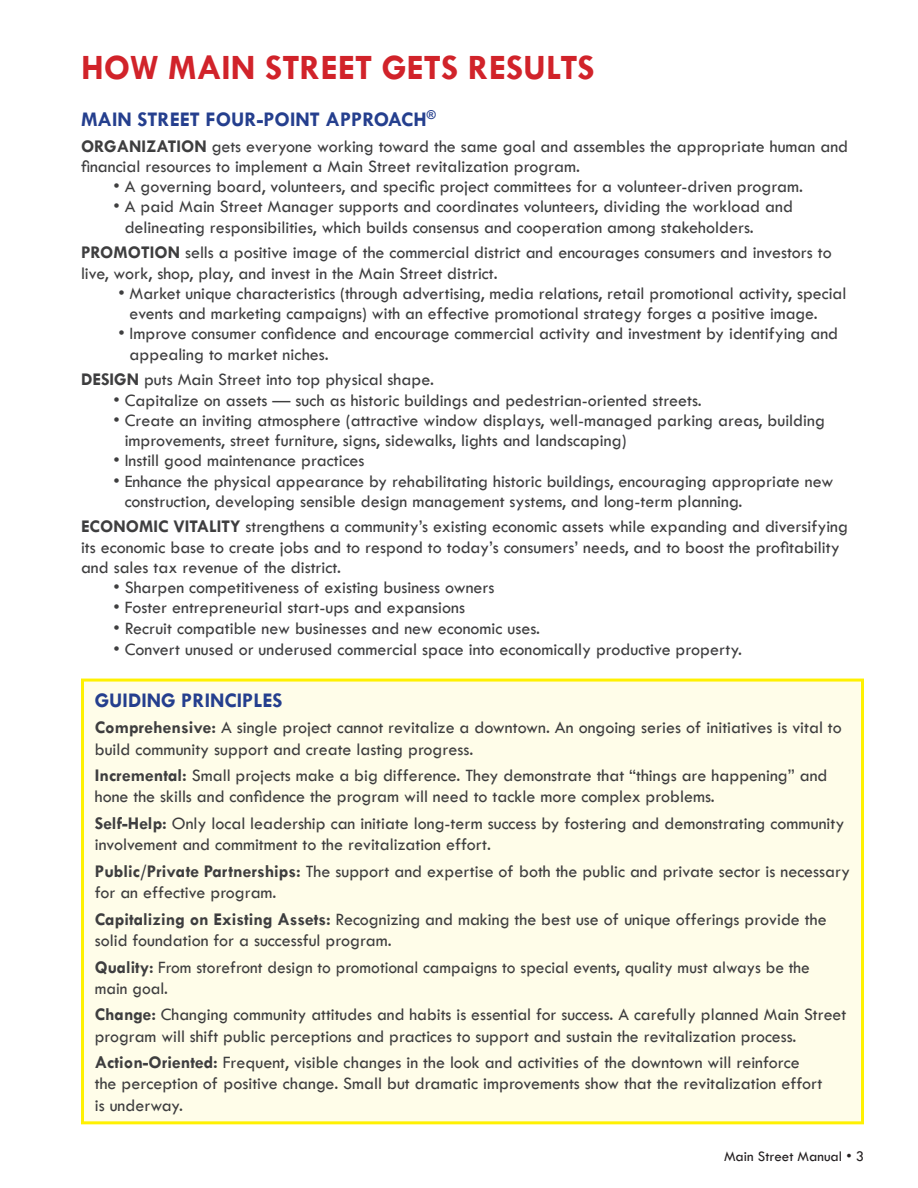
<style>
.page{position:relative;width:918px;height:1188px;background:#fff}
.page>*{position:absolute;margin:0;border:0;box-sizing:border-box;transform-origin:0 0}
.MS-chapter{font:700 36px "Tw Cen";color:#d1232a}
.MS-header{font:700 21px "Tw Cen";color:#253f8e}
.MS-text{font:18px/20.2px "Tw Cen";color:#3e3e3f}
.t1{font:15px "Tw Cen";color:#231f20}
.s1{font-weight:700}
</style>
<div class="page">
<div style="left:82px;top:680px;width:780px;height:443px;background:#fffde9"></div>
<div style="left:81px;top:679px;width:783px;height:445px;border:3px solid #fff101"></div>
<p class="MS-chapter" style="left:81px;top:46px;width:515px">HOW MAIN STREET GETS RESULTS</p>
<p class="MS-header" style="left:81px;top:107px;width:356px">MAIN STREET FOUR-POINT APPROACH<sup>®</sup></p>
<p class="MS-text" style="left:81px;top:136px;width:769px"><span class="s1">ORGANIZATION</span> gets everyone working toward the same goal and assembles the appropriate human and financial resources to implement a Main Street revitalization program.</p>
<p class="MS-text" style="left:113px;top:176px;width:691px">• A governing board, volunteers, and specific project committees for a volunteer-driven program.</p>
<p class="MS-text" style="left:125px;top:197px;width:670px;text-indent:-11px">• A paid Main Street Manager supports and coordinates volunteers, dividing the workload and delineating responsibilities, which builds consensus and cooperation among stakeholders.</p>
<p class="MS-text" style="left:81px;top:243px;width:752px"><span class="s1">PROMOTION</span> sells a positive image of the commercial district and encourages consumers and investors to live, work, shop, play, and invest in the Main Street district.</p>
<p class="MS-text" style="left:130px;top:283px;width:718px;text-indent:-11px">• Market unique characteristics (through advertising, media relations, retail promotional activity, special events and marketing campaigns) with an effective promotional strategy forges a positive image.</p>
<p class="MS-text" style="left:130px;top:324px;width:710px;text-indent:-11px">• Improve consumer confidence and encourage commercial activity and investment by identifying and appealing to market niches.</p>
<p class="MS-text" style="left:81px;top:369px;width:355px"><span class="s1">DESIGN</span> puts Main Street into top physical shape.</p>
<p class="MS-text" style="left:113px;top:390px;width:590px">• Capitalize on assets — such as historic buildings and pedestrian-oriented streets.</p>
<p class="MS-text" style="left:125px;top:410px;width:702px;text-indent:-11px">• Create an inviting atmosphere (attractive window displays, well-managed parking areas, building improvements, street furniture, signs, sidewalks, lights and landscaping)</p>
<p class="MS-text" style="left:113px;top:450px;width:253px">• Instill good maintenance practices</p>
<p class="MS-text" style="left:125px;top:471px;width:710px;text-indent:-11px">• Enhance the physical appearance by rehabilitating historic buildings, encouraging appropriate new construction, developing sensible design management systems, and long-term planning.</p>
<p class="MS-text" style="left:81px;top:517px;width:769px"><span class="s1">ECONOMIC VITALITY</span> strengthens a community’s existing economic assets while expanding and diversifying its economic base to create jobs and to respond to today’s consumers’ needs, and to boost the profitability and sales tax revenue of the district.</p>
<p class="MS-text" style="left:113px;top:577px;width:383px">• Sharpen competitiveness of existing business owners</p>
<p class="MS-text" style="left:113px;top:598px;width:353px">• Foster entrepreneurial start-ups and expansions</p>
<p class="MS-text" style="left:113px;top:618px;width:428px">• Recruit compatible new businesses and new economic uses.</p>
<p class="MS-text" style="left:113px;top:639px;width:630px">• Convert unused or underused commercial space into economically productive property.</p>
<p class="MS-header" style="left:95px;top:688px;width:189px">GUIDING PRINCIPLES</p>
<p class="MS-text" style="left:95px;top:717px;width:748px;line-height:21.1px"><span class="s1">Comprehensive:</span> A single project cannot revitalize a downtown. An ongoing series of initiatives is vital to build community support and create lasting progress.</p>
<p class="MS-text" style="left:95px;top:765px;width:734px;line-height:21.1px"><span class="s1">Incremental:</span> Small projects make a big difference. They demonstrate that “things are happening” and hone the skills and confidence the program will need to tackle more complex problems.</p>
<p class="MS-text" style="left:95px;top:813px;width:751px;line-height:21.1px"><span class="s1">Self-Help:</span> Only local leadership can initiate long-term success by fostering and demonstrating community involvement and commitment to the revitalization effort.</p>
<p class="MS-text" style="left:95px;top:861px;width:757px;line-height:21.1px"><span class="s1">Public/Private Partnerships:</span> The support and expertise of both the public and private sector is necessary for an effective program.</p>
<p class="MS-text" style="left:95px;top:908px;width:733px;line-height:21.1px"><span class="s1">Capitalizing on Existing Assets:</span> Recognizing and making the best use of unique offerings provide the solid foundation for a successful program.</p>
<p class="MS-text" style="left:95px;top:956px;width:717px;line-height:21.1px"><span class="s1">Quality:</span> From storefront design to promotional campaigns to special events, quality must always be the main goal.</p>
<p class="MS-text" style="left:95px;top:1004px;width:753px;line-height:21.1px"><span class="s1">Change:</span> Changing community attitudes and habits is essential for success. A carefully planned Main Street program will shift public perceptions and practices to support and sustain the revitalization process.</p>
<p class="MS-text" style="left:95px;top:1052px;width:729px;line-height:21.1px"><span class="s1">Action-Oriented:</span> Frequent, visible changes in the look and activities of the downtown will reinforce the perception of positive change. Small but dramatic improvements show that the revitalization effort is underway.</p>
<p class="t1" style="left:724px;top:1147px;width:141px">Main Street Manual • 3</p>
</div>
